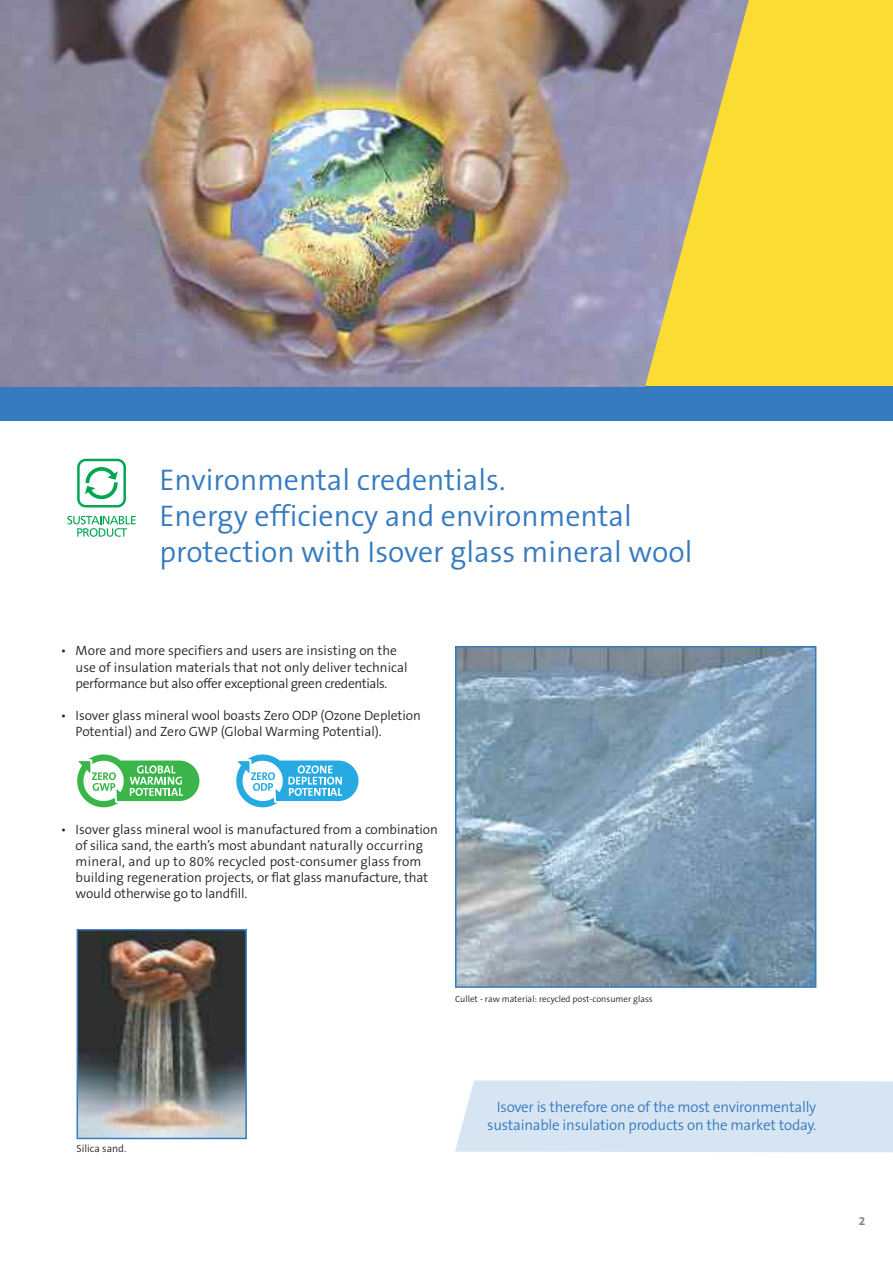
<style>
.page{position:relative;width:893px;height:1263px;background:#fff}
.page>*{position:absolute;margin:0;border:0;box-sizing:border-box;transform-origin:0 0}
.t1{font:300 30px/36px "The Sans B4";color:#367bc0}
.t2{font:300 15px/18px "The Sans B4";letter-spacing:-.015em;color:#367bc0;text-align:right}
.t3{font:300 13.5px/16.2px "The Sans B4";color:#272627}
.t4{font:700 12px "The Sans B7";color:#7f8184}
.t5{font:300 10.5px "The Sans B4";color:#272627}
.t6{font:300 9px "The Sans B4";color:#272627}
</style>
<div class="page">
<div style="left:0;top:0;width:893px;height:393px;background:#fadc32"></div>
<div style="left:0;top:387px;width:893px;height:34px;background:#367bc0"></div>
<img style="left:0;top:0;width:749px;height:387px">
<svg style="left:77px;top:754px;width:122px;height:53px"></svg>
<svg style="left:236px;top:754px;width:122px;height:53px"></svg>
<img style="left:458px;top:649px;width:355px;height:336px">
<div style="left:455px;top:646px;width:361px;height:342px;border:2px solid #367bc0"></div>
<div style="left:77px;top:459px;width:49px;height:48px;border:2px solid #00a54f;border-radius:7px"></div>
<svg style="left:85px;top:467px;width:33px;height:33px"></svg>
<svg style="left:67px;top:516px;width:69px;height:21px"></svg>
<img style="left:80px;top:932px;width:164px;height:204px">
<div style="left:77px;top:929px;width:170px;height:210px;border:2px solid #367bc0"></div>
<div style="left:455px;top:1080px;width:438px;height:72px;background:#d7e5f2"></div>
<h1 class="t1" style="left:159px;top:464px;width:534px">Environmental credentials.<br>Energy efficiency and environmental protection with Isover glass mineral wool</h1>
<p class="t3" style="left:76px;top:644px;width:333px;text-indent:-15px">• More and more specifiers and users are insisting on the use of insulation materials that not only deliver technical performance but also offer exceptional green credentials.</p>
<p class="t3" style="left:76px;top:708px;width:347px;text-indent:-15px">• Isover glass mineral wool boasts Zero ODP (Ozone Depletion<br>Potential) and Zero GWP (Global Warming Potential).</p>
<p class="t3" style="left:76px;top:822px;width:364px;text-indent:-15px">• Isover glass mineral wool is manufactured from a combination of silica sand, the earth’s most abundant naturally occurring mineral, and up to 80% recycled post-consumer glass from building regeneration projects, or flat glass manufacture, that would otherwise go to landfill.</p>
<p class="t6" style="left:455px;top:995px;width:199px">Cullet - raw material: recycled post-consumer glass</p>
<p class="t5" style="left:77px;top:1143px;width:51px">Silica sand.</p>
<p class="t2" style="left:487px;top:1099px;width:331px">Isover is therefore one of the most environmentally sustainable insulation products on the market today.</p>
<p class="t4" style="left:859px;top:1215px;width:8px">2</p>
</div>
